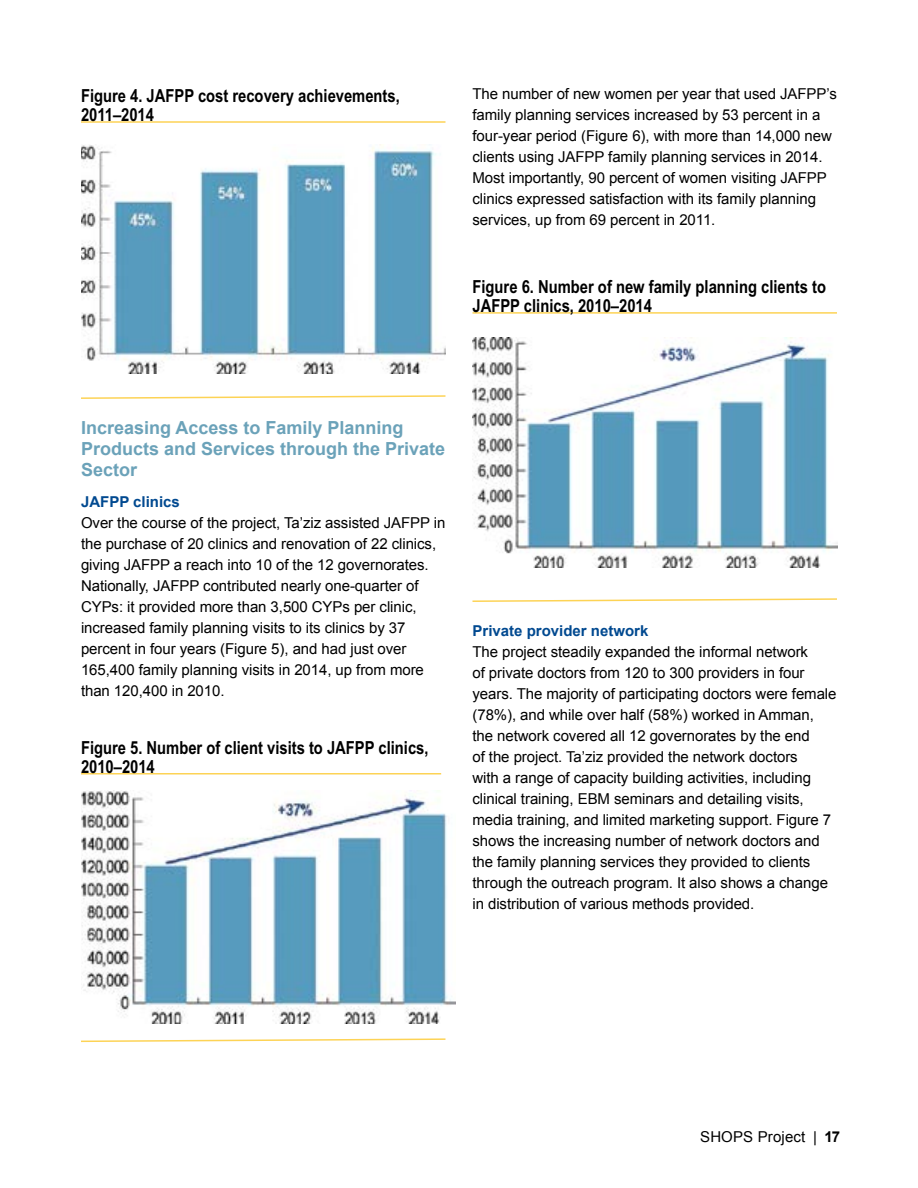
<style>
.page{position:relative;width:918px;height:1188px;background:#fff}
.page>*{position:absolute;margin:0;border:0;box-sizing:border-box;transform-origin:0 0}
.Figure_Title{font:700 18px/19.5px "Arial Narrow Tur";color:#000}
.Subheading_2{font:700 18px/21px "Arial";color:#6ba2b9}
.Body_Text{font:15px/21px "Arial";letter-spacing:-.005em;color:#000}
.Subheading_3{font:700 15px "Arial";color:#004990}
.s1{font-weight:700}
</style>
<div class="page">
<hr style="left:81px;top:121px;width:365px;height:2px;background:#fdd355">
<img style="left:81px;top:145px;width:365px;height:229px">
<svg style="left:81px;top:395px;width:365px;height:4px"></svg>
<hr style="left:81px;top:773px;width:360px;height:2px;background:#fdd355">
<svg style="left:81px;top:1038px;width:365px;height:5px"></svg>
<img style="left:81px;top:790px;width:375px;height:233px">
<hr style="left:472px;top:312px;width:365px;height:2px;background:#fdd355">
<img style="left:472px;top:338px;width:366px;height:230px">
<svg style="left:472px;top:598px;width:365px;height:4px"></svg>
<p class="Figure_Title" style="left:81px;top:86px;width:320px">Figure 4. JAFPP cost recovery achievements,<br>2011–2014</p>
<p class="Body_Text" style="left:472px;top:83px;width:366px">The number of new women per year that used JAFPP’s family planning services increased by 53 percent in a four-year period (Figure 6), with more than 14,000 new clients using JAFPP family planning services in 2014.<br>Most importantly, 90 percent of women visiting JAFPP clinics expressed satisfaction with its family planning services, up from 69 percent in 2011.</p>
<p class="Figure_Title" style="left:472px;top:276px;width:355px">Figure 6. Number of new family planning clients to<br>JAFPP clinics, 2010–2014</p>
<p class="Subheading_2" style="left:81px;top:417px;width:366px">Increasing Access to Family Planning<br>Products and Services through the Private<br>Sector</p>
<p class="Subheading_3" style="left:81px;top:492px;width:100px">JAFPP clinics</p>
<p class="Body_Text" style="left:81px;top:513px;width:366px">Over the course of the project, Ta’ziz assisted JAFPP in the purchase of 20 clinics and renovation of 22 clinics, giving JAFPP a reach into 10 of the 12 governorates.<br>Nationally, JAFPP contributed nearly one-quarter of CYPs: it provided more than 3,500 CYPs per clinic, increased family planning visits to its clinics by 37 percent in four years (Figure 5), and had just over 165,400 family planning visits in 2014, up from more than 120,400 in 2010.</p>
<p class="Figure_Title" style="left:81px;top:737px;width:349px">Figure 5. Number of client visits to JAFPP clinics,<br>2010–2014</p>
<p class="Subheading_3" style="left:472px;top:621px;width:177px">Private provider network</p>
<p class="Body_Text" style="left:472px;top:642px;width:366px">The project steadily expanded the informal network<br>of private doctors from 120 to 300 providers in four years. The majority of participating doctors were female (78%), and while over half (58%) worked in Amman, the network covered all 12 governorates by the end<br>of the project. Ta’ziz provided the network doctors<br>with a range of capacity building activities, including clinical training, EBM seminars and detailing visits, media training, and limited marketing support. Figure 7 shows the increasing number of network doctors and the family planning services they provided to clients through the outreach program. It also shows a change in distribution of various methods provided.</p>
<p class="Body_Text" style="left:700px;top:1126px;width:142px">SHOPS Project | <span class="s1">17</span></p>
</div>
